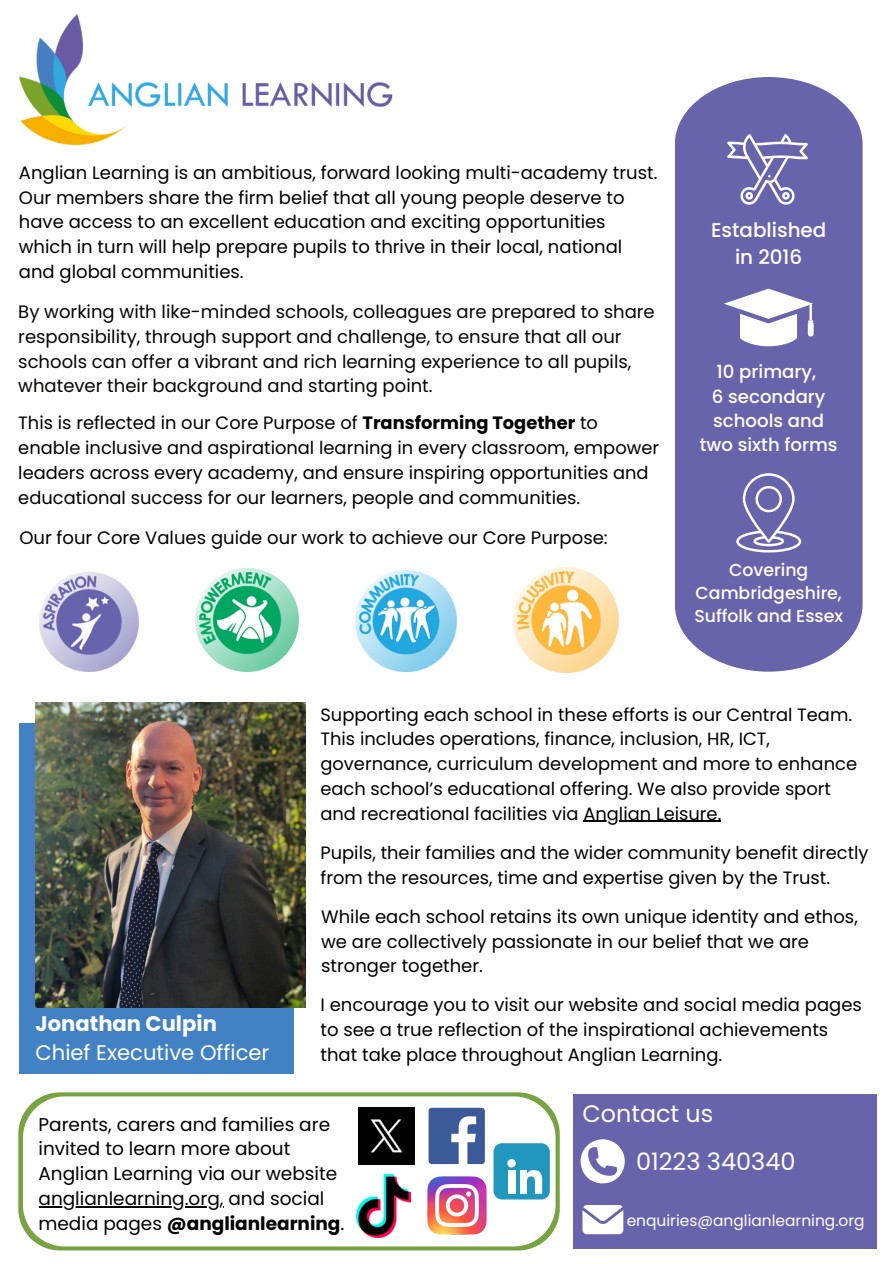
<style>
.page{position:relative;width:894px;height:1264px;background:#fff}
.page>*{position:absolute;margin:0;border:0;box-sizing:border-box;transform-origin:0 0}
.t1{font:24px "Poppins";color:#fff}
.t2{font:23.85px "Poppins";color:#fff}
.t3{font:21.15px/29.2px "Poppins";color:#fff}
.t4{font:500 19.95px/27px "Poppins";color:#fff;text-align:center}
.t5{font:18.45px/24.8px "Poppins";color:#000}
.t6{font:500 18.15px/24.5px "Poppins";color:#fff;text-align:center}
.t7{font:18px/24.8px "Poppins";color:#000}
.t8{font:18px/24.8px "Poppins";color:#060503}
.t9{font:17.85px/24.8px "Poppins";color:#000}
.t10{font:500 17.25px/23.2px "Poppins";color:#fff;text-align:center}
.t11{font:15.45px "Poppins";color:#fff}
.s1{font-weight:700}
</style>
<div class="page">
<img style="left:19px;top:15px;width:374px;height:129px">
<img style="left:40px;top:572px;width:99px;height:99px">
<img style="left:355px;top:570px;width:101px;height:101px">
<img style="left:195px;top:568px;width:104px;height:103px">
<img style="left:513px;top:567px;width:105px;height:105px">
<div style="left:19px;top:723px;width:275px;height:350px;background:#4281c3"></div>
<img style="left:36px;top:702px;width:270px;height:305px">
<div style="left:675px;top:77px;width:187px;height:594px;background:#6764ab"></div>
<svg style="left:727px;top:134px;width:80px;height:72px"></svg>
<svg style="left:723px;top:289px;width:90px;height:57px"></svg>
<svg style="left:736px;top:473px;width:65px;height:79px;background:#8583bb"></svg>
<hr style="left:583px;top:820px;width:138px;height:1px;background:#000">
<svg style="left:18px;top:1092px;width:541px;height:158px;fill:#77a340"></svg>
<svg style="left:23px;top:1096px;width:532px;height:150px"></svg>
<img style="left:358px;top:1107px;width:56px;height:56px">
<div style="left:428px;top:1107px;width:56px;height:56px;background:#3d5a98;border-radius:3px"></div>
<svg style="left:451px;top:1116px;width:25px;height:47px"></svg>
<img style="left:427px;top:1176px;width:59px;height:58px">
<div style="left:493px;top:1143px;width:56px;height:56px;background:#2197bd;border-radius:9px"></div>
<svg style="left:507px;top:1159px;width:8px;height:8px"></svg>
<div style="left:508px;top:1170px;width:7px;height:23px;background:#fff"></div>
<div style="left:519px;top:1170px;width:7px;height:23px;background:#fff"></div>
<svg style="left:526px;top:1170px;width:16px;height:23px"></svg>
<img style="left:356px;top:1174px;width:54px;height:63px">
<hr style="left:38px;top:1205px;width:185px;height:1px;background:#000">
<div style="left:573px;top:1094px;width:303px;height:154px;background:#6764ab"></div>
<svg style="left:580px;top:1139px;width:44px;height:45px"></svg>
<svg style="left:582px;top:1205px;width:41px;height:29px"></svg>
<p class="t7" style="left:19px;top:160px;width:640px">Anglian Learning is an ambitious, forward looking multi-academy trust.<br>Our members share the firm belief that all young people deserve to have access to an excellent education and exciting opportunities which in turn will help prepare pupils to thrive in their local, national and global communities.</p>
<p class="t8" style="left:18px;top:299px;width:637px">By working with like-minded schools, colleagues are prepared to share responsibility, through support and challenge, to ensure that all our schools can offer a vibrant and rich learning experience to all pupils, whatever their background and starting point.</p>
<h5 class="t9" style="left:18px;top:411px;width:642px">This is reflected in our Core Purpose of <span class="s1">Transforming Together</span> to enable inclusive and aspirational learning in every classroom, empower leaders across every academy, and ensure inspiring opportunities and educational success for our learners, people and communities.</h5>
<p class="t7" style="left:19px;top:525px;width:589px">Our four Core Values guide our work to achieve our Core Purpose:</p>
<p class="t4" style="left:711px;top:216px;width:117px">Established in 2016</p>
<p class="t6" style="left:699px;top:359px;width:139px">10 primary,<br>6 secondary schools and two sixth forms</p>
<p class="t10" style="left:694px;top:558px;width:150px">Covering<br>Cambridgeshire,<br>Suffolk and Essex</p>
<h2 class="t9" style="left:320px;top:702px;width:538px">Supporting each school in these efforts is our Central Team.<br>This includes operations, finance, inclusion, HR, ICT, governance, curriculum development and more to enhance each school’s educational offering. We also provide sport and recreational facilities via Anglian Leisure.</h2>
<h4 class="t3" style="left:36px;top:1008px;width:235px"><span class="s1">Jonathan Culpin<br></span>Chief Executive Officer</h4>
<p class="t9" style="left:320px;top:840px;width:549px">Pupils, their families and the wider community benefit directly from the resources, time and expertise given by the Trust.</p>
<p class="t7" style="left:321px;top:904px;width:538px">While each school retains its own unique identity and ethos, we are collectively passionate in our belief that we are stronger together.</p>
<p class="t7" style="left:320px;top:992px;width:543px">I encourage you to visit our website and social media pages to see a true reflection of the inspirational achievements that take place throughout Anglian Learning.</p>
<h3 class="t5" style="left:38px;top:1111px;width:300px">Parents, carers and families are invited to learn more about<br>Anglian Learning via our website</h3>
<h5 class="t5" style="left:38px;top:1185px;width:307px">anglianlearning.org, and social media pages <span class="s1">@anglianlearning</span>.</h5>
<h5 class="t2" style="left:582px;top:1097px;width:132px">Contact us</h5>
<h5 class="t1" style="left:636px;top:1144px;width:161px">01223 340340</h5>
<h5 class="t11" style="left:626px;top:1209px;width:239px">enquiries@anglianlearning.org</h5>
</div>
